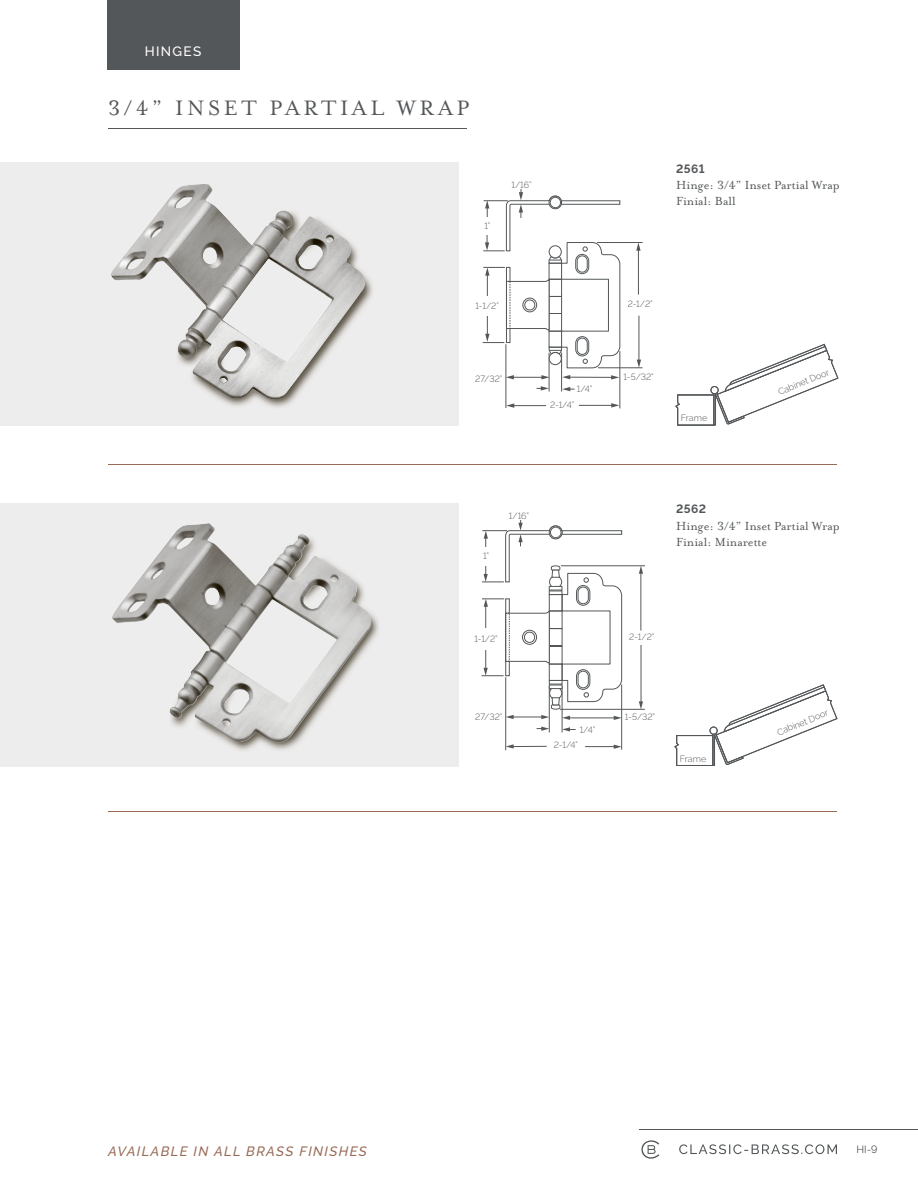
<style>
.page{position:relative;width:918px;height:1188px;background:#fff}
.page>*{position:absolute;margin:0;border:0;box-sizing:border-box;transform-origin:0 0}
.t1{font:24px "Mrs Eaves OT";letter-spacing:.15em;color:#545759}
.t2{font:13.5px/16.2px "Mrs Eaves OT";color:#545759}
.t3{font:italic 500 13.5px "Raleway";letter-spacing:.1em;color:#986b58}
.t4{font:500 13.5px "Raleway";letter-spacing:.1em;color:#fff}
.t5{font:700 12px "Raleway";letter-spacing:.035em;color:#545759}
.t6{font:300 10.5px "Raleway";color:#231f20}
.t7{font:300 9px "Raleway";color:#545759}
</style>
<div class="page">
<svg style="left:679px;top:1144px;width:158px;height:10px"></svg>
<hr style="left:640px;top:1129px;width:278px;height:1px;background:#545759">
<svg style="left:641px;top:1140px;width:18px;height:19px"></svg>
<hr style="left:549px;top:353px;width:1px;height:38px;background:#545759">
<hr style="left:597px;top:242px;width:46px;height:1px;background:#545759">
<hr style="left:619px;top:351px;width:1px;height:57px;background:#545759">
<hr style="left:598px;top:367px;width:45px;height:1px;background:#545759">
<hr style="left:561px;top:353px;width:1px;height:38px;background:#545759">
<hr style="left:573px;top:405px;width:40px;height:1px;background:#545759">
<svg style="left:611px;top:403px;width:8px;height:5px"></svg>
<hr style="left:638px;top:249px;width:1px;height:46px;background:#545759">
<svg style="left:636px;top:243px;width:5px;height:8px"></svg>
<hr style="left:639px;top:316px;width:1px;height:45px;background:#545759">
<svg style="left:637px;top:360px;width:4px;height:8px"></svg>
<hr style="left:506px;top:344px;width:1px;height:64px;background:#545759">
<hr style="left:569px;top:377px;width:44px;height:1px;background:#545759">
<svg style="left:562px;top:375px;width:8px;height:4px"></svg>
<svg style="left:611px;top:375px;width:8px;height:5px"></svg>
<hr style="left:512px;top:377px;width:31px;height:1px;background:#545759">
<svg style="left:506px;top:375px;width:8px;height:4px"></svg>
<svg style="left:541px;top:375px;width:9px;height:4px"></svg>
<svg style="left:483px;top:189px;width:138px;height:180px"></svg>
<svg style="left:537px;top:386px;width:12px;height:5px"></svg>
<svg style="left:562px;top:387px;width:13px;height:4px"></svg>
<hr style="left:513px;top:405px;width:39px;height:1px;background:#545759">
<svg style="left:506px;top:403px;width:8px;height:5px"></svg>
<div style="left:107px;top:0;width:132px;height:70px;background:#545759"></div>
<hr style="left:108px;top:128px;width:358px;height:1px;background:#545759">
<div style="left:0;top:503px;width:459px;height:264px;background:#eeeded"></div>
<div style="left:0;top:162px;width:459px;height:264px;background:#eeeded"></div>
<hr style="left:108px;top:464px;width:729px;height:1px;background:#986b58">
<img style="left:219px;top:275px;width:153px;height:132px">
<img style="left:111px;top:184px;width:254px;height:215px">
<img style="left:228px;top:614px;width:151px;height:136px">
<img style="left:112px;top:523px;width:260px;height:221px">
<svg style="left:675px;top:343px;width:164px;height:83px"></svg>
<div style="left:475px;top:217px;width:24px;height:18px;background:#fff"></div>
<div style="left:470px;top:296px;width:34px;height:20px;background:#fff"></div>
<div style="left:546px;top:399px;width:32px;height:13px;background:#fff"></div>
<hr style="left:549px;top:686px;width:1px;height:46px;background:#545759">
<hr style="left:505px;top:677px;width:1px;height:73px;background:#545759">
<hr style="left:561px;top:565px;width:84px;height:1px;background:#545759">
<hr style="left:621px;top:685px;width:1px;height:65px;background:#545759">
<hr style="left:560px;top:709px;width:85px;height:1px;background:#545759">
<hr style="left:641px;top:572px;width:1px;height:59px;background:#545759">
<svg style="left:639px;top:566px;width:4px;height:8px"></svg>
<hr style="left:641px;top:644px;width:1px;height:59px;background:#545759">
<svg style="left:639px;top:701px;width:4px;height:8px"></svg>
<hr style="left:562px;top:686px;width:1px;height:46px;background:#545759">
<hr style="left:512px;top:746px;width:35px;height:1px;background:#545759">
<svg style="left:506px;top:744px;width:8px;height:5px"></svg>
<hr style="left:585px;top:746px;width:30px;height:1px;background:#545759">
<svg style="left:614px;top:745px;width:8px;height:4px"></svg>
<svg style="left:537px;top:727px;width:12px;height:4px"></svg>
<svg style="left:562px;top:727px;width:14px;height:5px"></svg>
<svg style="left:481px;top:520px;width:141px;height:200px"></svg>
<div style="left:474px;top:548px;width:24px;height:18px;background:#fff"></div>
<div style="left:469px;top:629px;width:34px;height:21px;background:#fff"></div>
<div style="left:626px;top:632px;width:32px;height:13px;background:#fff"></div>
<svg style="left:674px;top:684px;width:164px;height:82px"></svg>
<hr style="left:108px;top:811px;width:729px;height:1px;background:#986b58">
<h2 class="t4" style="left:145px;top:46px;width:58px">HINGES</h2>
<h1 class="t1" style="left:108px;top:100px;width:363px">3/4” INSET PARTIAL WRAP</h1>
<p class="t7" style="left:484px;top:222px;width:8px">1”</p>
<p class="t7" style="left:511px;top:181px;width:22px">1/16”</p>
<h3 class="t5" style="left:676px;top:162px;width:30px">2561</h3>
<h2 class="t2" style="left:676px;top:179px;width:165px">Hinge: 3/4” Inset Partial Wrap<br>Finial: Ball</h2>
<p class="t7" style="left:475px;top:303px;width:25px">1-1/2”</p>
<p class="t7" style="left:628px;top:301px;width:27px">2-1/2”</p>
<p class="t7" style="left:475px;top:376px;width:29px">27/32”</p>
<p class="t7" style="left:623px;top:374px;width:32px">1-5/32”</p>
<p class="t7" style="left:577px;top:385px;width:17px">1/4”</p>
<p class="t7" style="left:550px;top:401px;width:26px">2-1/4”</p>
<p class="t7" style="left:681px;top:415px;width:28px">Frame</p>
<p class="t7" style="left:777px;top:389px;width:56px;rotate:-22deg">Cabinet Door</p>
<p class="t7" style="left:483px;top:553px;width:8px">1”</p>
<p class="t7" style="left:509px;top:512px;width:22px">1/16”</p>
<h3 class="t5" style="left:676px;top:502px;width:31px">2562</h3>
<h2 class="t2" style="left:676px;top:520px;width:165px">Hinge: 3/4” Inset Partial Wrap<br>Finial: Minarette</h2>
<p class="t7" style="left:474px;top:635px;width:25px">1-1/2”</p>
<p class="t7" style="left:629px;top:634px;width:27px">2-1/2”</p>
<p class="t7" style="left:475px;top:713px;width:29px">27/32”</p>
<p class="t7" style="left:580px;top:726px;width:17px">1/4”</p>
<p class="t7" style="left:554px;top:742px;width:26px">2-1/4”</p>
<p class="t7" style="left:625px;top:714px;width:32px">1-5/32”</p>
<p class="t7" style="left:680px;top:755px;width:28px">Frame</p>
<p class="t7" style="left:776px;top:730px;width:56px;rotate:-22deg">Cabinet Door</p>
<h2 class="t3" style="left:108px;top:1147px;width:260px">AVAILABLE IN ALL BRASS FINISHES</h2>
<p class="t6" style="left:857px;top:1145px;width:22px">HI-9</p>
</div>
